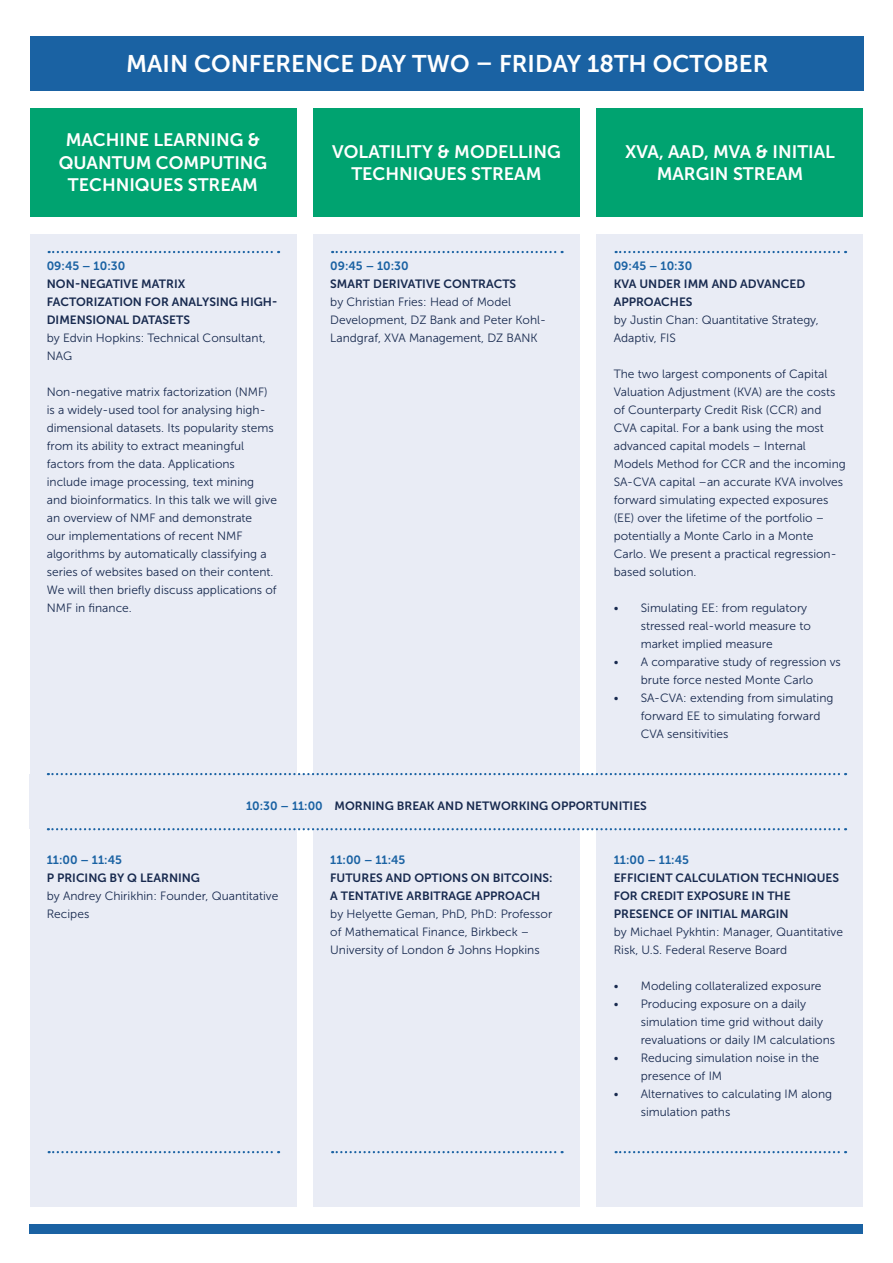
<style>
.page{position:relative;width:893px;height:1263px;background:#fff}
.page>*{position:absolute;margin:0;border:0;box-sizing:border-box;transform-origin:0 0}
.t1{font:24px "Museo Sans 700";color:#fff}
.t2{font:18px/22.5px "Museo Sans 700";color:#fff;text-align:center}
.t3{font:12px/18px "Museo Sans 300";color:#17294e}
.t4{font:12px/18px "Museo Sans 700";color:#17294e}
.t5{font:12px "Museo Sans 700";color:#1a62a3}
.s1{color:#1a62a3}
</style>
<div class="page">
<div style="left:313px;top:234px;width:267px;height:972px;background:#e9ecf5"></div>
<div style="left:597px;top:234px;width:266px;height:972px;background:#e9ecf5"></div>
<div style="left:31px;top:36px;width:833px;height:54px;background:#1a62a3"></div>
<div style="left:30px;top:234px;width:266px;height:972px;background:#e9ecf5"></div>
<div style="left:30px;top:108px;width:266px;height:108px;background:#00a370"></div>
<div style="left:597px;top:108px;width:266px;height:108px;background:#00a370"></div>
<div style="left:313px;top:108px;width:267px;height:108px;background:#00a370"></div>
<svg style="left:49px;top:251px;width:230px;height:2px"></svg>
<svg style="left:49px;top:1151px;width:230px;height:2px"></svg>
<svg style="left:332px;top:251px;width:231px;height:2px"></svg>
<svg style="left:332px;top:1151px;width:231px;height:2px"></svg>
<svg style="left:616px;top:251px;width:230px;height:2px"></svg>
<svg style="left:616px;top:1151px;width:230px;height:2px"></svg>
<div style="left:30px;top:1224px;width:833px;height:9px;background:#1a62a3"></div>
<div style="left:30px;top:774px;width:833px;height:54px;background:#e9ecf5"></div>
<svg style="left:48px;top:773px;width:798px;height:2px"></svg>
<svg style="left:48px;top:828px;width:798px;height:2px"></svg>
<p class="t1" style="left:126px;top:50px;width:644px">MAIN CONFERENCE DAY TWO – FRIDAY 18TH OCTOBER</p>
<p class="t2" style="left:59px;top:129px;width:210px">MACHINE LEARNING &amp;<br>QUANTUM COMPUTING<br>TECHNIQUES STREAM</p>
<p class="t2" style="left:625px;top:140px;width:211px">XVA, AAD, MVA &amp; INITIAL<br>MARGIN STREAM</p>
<p class="t2" style="left:332px;top:140px;width:230px">VOLATILITY &amp; MODELLING<br>TECHNIQUES STREAM</p>
<p class="t5" style="left:47px;top:259px;width:80px">09:45 – 10:30</p>
<p class="t4" style="left:47px;top:275px;width:233px">NON-NEGATIVE MATRIX<br>FACTORIZATION FOR ANALYSING HIGH-<br>DIMENSIONAL DATASETS</p>
<p class="t3" style="left:47px;top:329px;width:220px">by Edvin Hopkins: Technical Consultant,<br>NAG</p>
<p class="t3" style="left:47px;top:383px;width:232px">Non-negative matrix factorization (NMF) is a widely-used tool for analysing high&shy;dimensional datasets. Its popularity stems from its ability to extract meaningful factors from the data. Applications include image processing, text mining and bioinformatics. In this talk we will give an overview of NMF and demonstrate<br>our implementations of recent NMF algorithms by automatically classifying a series of websites based on their content.<br>We will then briefly discuss applications of NMF in finance.</p>
<p class="t5" style="left:330px;top:259px;width:80px">09:45 – 10:30</p>
<p class="t4" style="left:330px;top:275px;width:187px">SMART DERIVATIVE CONTRACTS</p>
<p class="t3" style="left:330px;top:293px;width:217px">by Christian Fries: Head of Model<br>Development, DZ Bank and Peter Kohl-<br>Landgraf, XVA Management, DZ BANK</p>
<p class="t5" style="left:614px;top:259px;width:80px">09:45 – 10:30</p>
<p class="t4" style="left:614px;top:275px;width:193px">KVA UNDER IMM AND ADVANCED<br>APPROACHES</p>
<p class="t3" style="left:614px;top:311px;width:207px">by Justin Chan: Quantitative Strategy,<br>Adaptiv, FIS</p>
<p class="t3" style="left:614px;top:365px;width:234px">The two largest components of Capital Valuation Adjustment (KVA) are the costs of Counterparty Credit Risk (CCR) and CVA capital. For a bank using the most advanced capital models – Internal Models Method for CCR and the incoming SA-CVA capital –an accurate KVA involves forward simulating expected exposures (EE) over the lifetime of the portfolio – potentially a Monte Carlo in a Monte Carlo. We present a practical regression&shy;based solution.</p>
<p class="t3" style="left:641px;top:599px;width:172px;text-indent:-27px">• Simulating EE: from regulatory stressed real-world measure to market implied measure</p>
<p class="t3" style="left:614px;top:653px;width:229px;text-align:center">• A comparative study of regression vs brute force nested Monte Carlo</p>
<p class="t3" style="left:641px;top:689px;width:194px;text-indent:-27px">• SA-CVA: extending from simulating forward EE to simulating forward<br>CVA sensitivities</p>
<p class="t4" style="left:246px;top:797px;width:402px"><span class="s1">10:30 – 11:00</span> MORNING BREAK AND NETWORKING OPPORTUNITIES</p>
<p class="t5" style="left:47px;top:853px;width:77px">11:00 – 11:45</p>
<p class="t4" style="left:47px;top:869px;width:155px">P PRICING BY Q LEARNING</p>
<p class="t3" style="left:47px;top:887px;width:233px">by Andrey Chirikhin: Founder, Quantitative<br>Recipes</p>
<p class="t5" style="left:330px;top:853px;width:77px">11:00 – 11:45</p>
<p class="t4" style="left:330px;top:869px;width:224px">FUTURES AND OPTIONS ON BITCOINS:<br>A TENTATIVE ARBITRAGE APPROACH</p>
<p class="t3" style="left:330px;top:905px;width:223px">by Helyette Geman, PhD, PhD: Professor of Mathematical Finance, Birkbeck –<br>University of London &amp; Johns Hopkins</p>
<p class="t5" style="left:614px;top:853px;width:77px">11:00 – 11:45</p>
<p class="t4" style="left:614px;top:869px;width:227px">EFFICIENT CALCULATION TECHNIQUES<br>FOR CREDIT EXPOSURE IN THE<br>PRESENCE OF INITIAL MARGIN</p>
<p class="t3" style="left:614px;top:923px;width:231px">by Michael Pykhtin: Manager, Quantitative<br>Risk, U.S. Federal Reserve Board</p>
<p class="t3" style="left:614px;top:977px;width:209px">• Modeling collateralized exposure</p>
<p class="t3" style="left:641px;top:995px;width:196px;text-indent:-27px">• Producing exposure on a daily simulation time grid without daily revaluations or daily IM calculations</p>
<p class="t3" style="left:641px;top:1049px;width:180px;text-indent:-27px">• Reducing simulation noise in the presence of IM</p>
<p class="t3" style="left:641px;top:1085px;width:193px;text-indent:-27px">• Alternatives to calculating IM along simulation paths</p>
</div>
